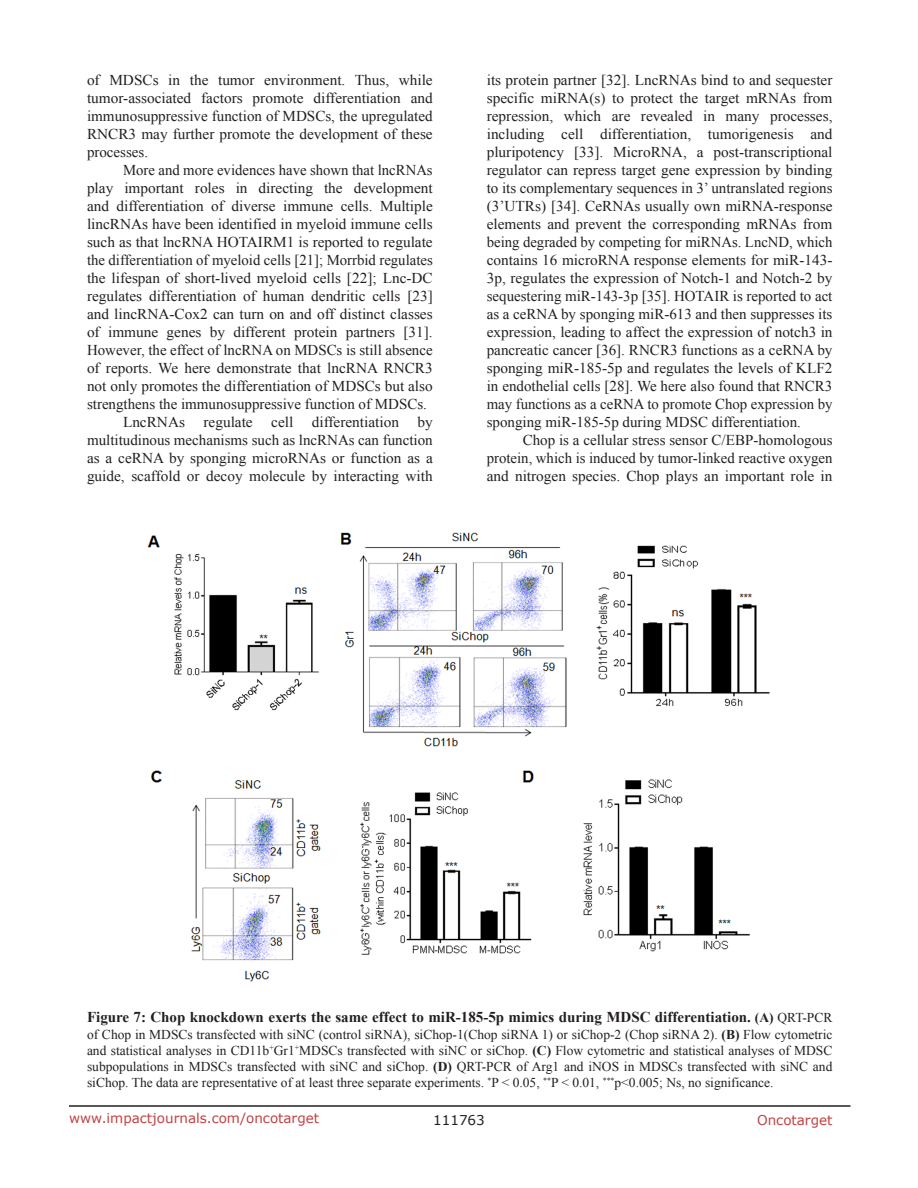
<style>
.page{position:relative;width:918px;height:1188px;background:#fff}
.page>*{position:absolute;margin:0;border:0;box-sizing:border-box;transform-origin:0 0}
.BodyText{font:15px/18px "Times New Roman";color:#231f20;text-align:justify}
.figuretext{font:700 15px "Times New Roman";color:#231f20}
.figuretext-2{font:13.5px/16.2px "Times New Roman";color:#231f20;text-align:justify}
.t1{font:13.5px "Verdana";color:#c24141}
.t2{font:13.5px "Verdana";color:#231f20}
.s1{font-size:13.5px}
.s2{font-weight:400;font-size:13.5px}
.s3{font-weight:700}
</style>
<div class="page">
<hr style="left:69px;top:1105px;width:781px;height:2px;background:#231f20">
<img style="left:147px;top:532px;width:623px;height:450px">
<p class="BodyText" style="left:87px;top:71px;width:347px">of MDSCs in the tumor environment. Thus, while tumor-associated factors promote differentiation and immunosuppressive function of MDSCs, the upregulated RNCR3 may further promote the development of these processes.</p>
<p class="BodyText" style="left:87px;top:161px;width:347px;text-indent:36px">More and more evidences have shown that lncRNAs play important roles in directing the development and differentiation of diverse immune cells. Multiple lincRNAs have been identified in myeloid immune cells such as that lncRNA HOTAIRM1 is reported to regulate the differentiation of myeloid cells [21]; Morrbid regulates the lifespan of short-lived myeloid cells [22]; Lnc-DC regulates differentiation of human dendritic cells [23] and lincRNA-Cox2 can turn on and off distinct classes of immune genes by different protein partners [31].<br>However, the effect of lncRNA on MDSCs is still absence of reports. We here demonstrate that lncRNA RNCR3 not only promotes the differentiation of MDSCs but also strengthens the immunosuppressive function of MDSCs.</p>
<p class="BodyText" style="left:87px;top:413px;width:347px;text-indent:36px">LncRNAs regulate cell differentiation by multitudinous mechanisms such as lncRNAs can function as a ceRNA by sponging microRNAs or function as a guide, scaffold or decoy molecule by interacting with</p>
<p class="BodyText" style="left:487px;top:71px;width:347px">its protein partner [32]. LncRNAs bind to and sequester specific miRNA(s) to protect the target mRNAs from repression, which are revealed in many processes, including cell differentiation, tumorigenesis and pluripotency [33]. MicroRNA, a post-transcriptional regulator can repress target gene expression by binding to its complementary sequences in 3’ untranslated regions (3’UTRs) [34]. CeRNAs usually own miRNA-response elements and prevent the corresponding mRNAs from being degraded by competing for miRNAs. LncND, which contains 16 microRNA response elements for miR-143- 3p, regulates the expression of Notch-1 and Notch-2 by sequestering miR-143-3p [35]. HOTAIR is reported to act as a ceRNA by sponging miR-613 and then suppresses its expression, leading to affect the expression of notch3 in pancreatic cancer [36]. RNCR3 functions as a ceRNA by sponging miR-185-5p and regulates the levels of KLF2 in endothelial cells [28]. We here also found that RNCR3 may functions as a ceRNA to promote Chop expression by sponging miR-185-5p during MDSC differentiation.</p>
<p class="BodyText" style="left:487px;top:431px;width:347px;text-indent:36px">Chop is a cellular stress sensor C/EBP-homologous protein, which is induced by tumor-linked reactive oxygen and nitrogen species. Chop plays an important role in</p>
<p class="figuretext" style="left:87px;top:1007px;width:747px">Figure 7: Chop knockdown exerts the same effect to miR-185-5p mimics during MDSC differentiation. <span class="s1">(A)</span> <span class="s2">QRT-PCR</span></p>
<p class="figuretext-2" style="left:87px;top:1026px;width:747px">of Chop in MDSCs transfected with siNC (control siRNA), siChop-1(Chop siRNA 1) or siChop-2 (Chop siRNA 2). <span class="s3">(B)</span> Flow cytometric and statistical analyses in CD11b<sup>+</sup>Gr1<sup>+</sup>MDSCs transfected with siNC or siChop. <span class="s3">(C)</span> Flow cytometric and statistical analyses of MDSC subpopulations in MDSCs transfected with siNC and siChop. <span class="s3">(D)</span> QRT-PCR of Arg1 and iNOS in MDSCs transfected with siNC and siChop. The data are representative of at least three separate experiments. <sup>*</sup>P &lt; 0.05, <sup>**</sup>P &lt; 0.01, <sup>***</sup>p&lt;0.005; Ns, no significance.</p>
<p class="t1" style="left:69px;top:1109px;width:252px">www.impactjournals.com/oncotarget</p>
<p class="t2" style="left:433px;top:1111px;width:53px">111763</p>
<p class="t1" style="left:757px;top:1111px;width:77px">Oncotarget</p>
</div>
